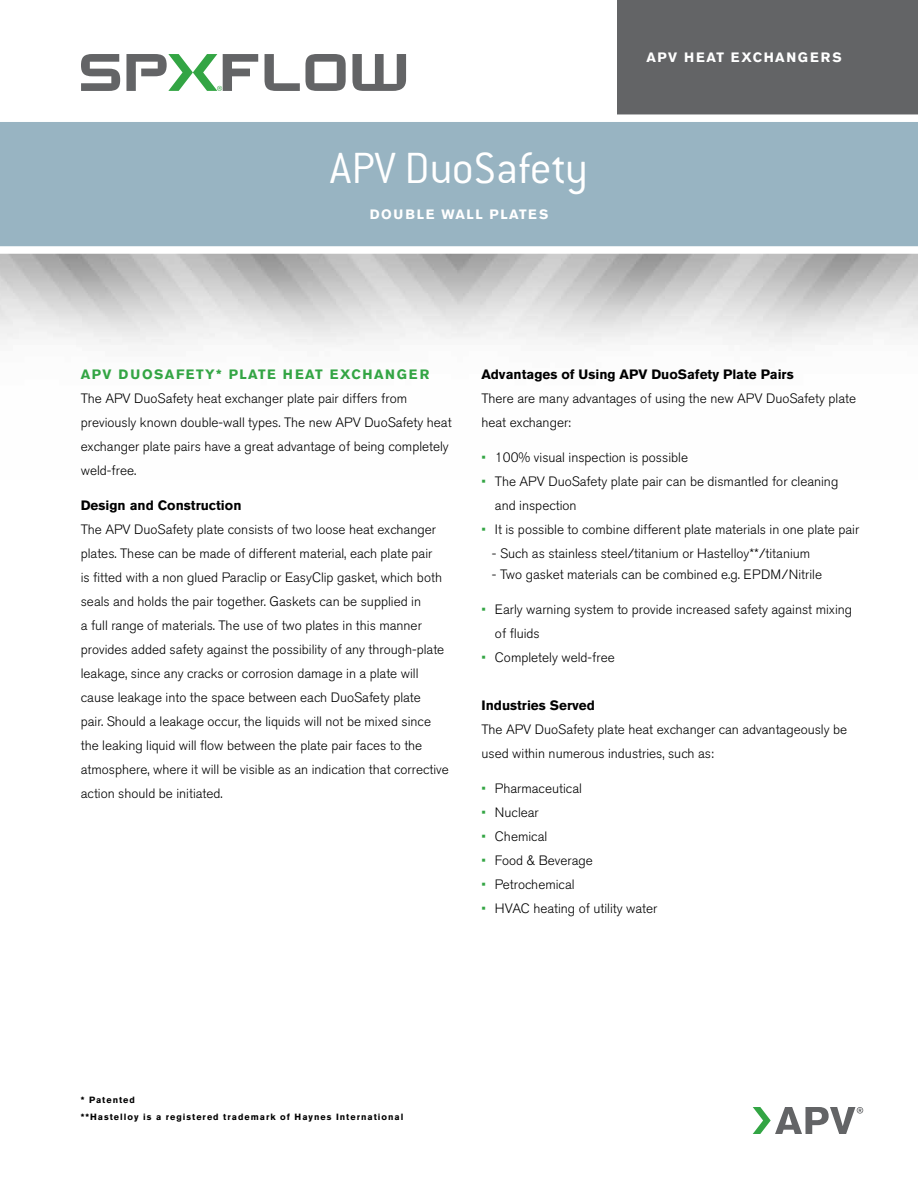
<style>
.page{position:relative;width:918px;height:1188px;background:#fff}
.page>*{position:absolute;margin:0;border:0;box-sizing:border-box;transform-origin:0 0}
.t1{font:300 48px "Conduit ITC Std";color:#fff}
.t2{font:300 13.5px/24px "Akzidenz Grotesk BE";color:#000}
.t3{font:700 13.5px "Akzidenz Grotesk BE";color:#000}
.t4{font:700 13.5px "Akzidenz Grotesk BE";letter-spacing:.11em;color:#fff}
.t5{font:700 13.5px "Akzidenz Grotesk BE";letter-spacing:.11em;color:#33a544}
.t6{font:700 9px/16.5px "Akzidenz Grotesk BE";letter-spacing:.11em;color:#000}
.s1{color:#33a544}
</style>
<div class="page">
<div style="left:617px;top:0;width:301px;height:120px;background:#636466"></div>
<div style="left:0;top:117px;width:918px;height:132px;background:#98b4c2"></div>
<div style="left:0;top:114px;width:918px;height:8px;background:#fff"></div>
<div style="left:0;top:246px;width:918px;height:8px;background:#fff"></div>
<svg style="left:81px;top:54px;width:39px;height:37px"></svg>
<svg style="left:265px;top:54px;width:81px;height:37px"></svg>
<svg style="left:352px;top:54px;width:54px;height:37px"></svg>
<svg style="left:126px;top:54px;width:132px;height:37px"></svg>
<svg style="left:753px;top:1107px;width:110px;height:27px"></svg>
<h1 class="t1" style="left:330px;top:142px;width:260px">APV DuoSafety</h1>
<p class="t4" style="left:370px;top:206px;width:180px">DOUBLE WALL PLATES</p>
<p class="t4" style="left:646px;top:50px;width:197px">APV HEAT EXCHANGERS</p>
<p class="t5" style="left:81px;top:367px;width:350px">APV DUOSAFETY* PLATE HEAT EXCHANGER</p>
<p class="t2" style="left:81px;top:387px;width:372px">The APV DuoSafety heat exchanger plate pair differs from previously known double-wall types. The new APV DuoSafety heat exchanger plate pairs have a great advantage of being completely weld-free.</p>
<p class="t3" style="left:81px;top:497px;width:162px">Design and Construction</p>
<p class="t2" style="left:81px;top:518px;width:370px">The APV DuoSafety plate consists of two loose heat exchanger plates. These can be made of different material, each plate pair<br>is fitted with a non glued Paraclip or EasyClip gasket, which both seals and holds the pair together. Gaskets can be supplied in<br>a full range of materials. The use of two plates in this manner provides added safety against the possibility of any through-plate leakage, since any cracks or corrosion damage in a plate will cause leakage into the space between each DuoSafety plate<br>pair. Should a leakage occur, the liquids will not be mixed since the leaking liquid will flow between the plate pair faces to the atmosphere, where it will be visible as an indication that corrective action should be initiated.</p>
<p class="t3" style="left:481px;top:367px;width:314px">Advantages of Using APV DuoSafety Plate Pairs</p>
<p class="t2" style="left:481px;top:387px;width:376px">There are many advantages of using the new APV DuoSafety plate heat exchanger:</p>
<p class="t2" style="left:481px;top:446px;width:208px"><span class="s1">•</span> 100% visual inspection is possible</p>
<p class="t2" style="left:495px;top:470px;width:345px;text-indent:-14px"><span class="s1">•</span> The APV DuoSafety plate pair can be dismantled for cleaning and inspection</p>
<p class="t2" style="left:481px;top:518px;width:379px"><span class="s1">•</span> It is possible to combine different plate materials in one plate pair</p>
<p class="t2" style="left:492px;top:542px;width:320px">- Such as stainless steel/titanium or Hastelloy**/titanium</p>
<p class="t2" style="left:492px;top:563px;width:332px">- Two gasket materials can be combined e.g. EPDM/Nitrile</p>
<p class="t2" style="left:495px;top:598px;width:359px;text-indent:-14px"><span class="s1">•</span> Early warning system to provide increased safety against mixing of fluids</p>
<p class="t2" style="left:481px;top:646px;width:135px"><span class="s1">•</span> Completely weld-free</p>
<p class="t3" style="left:481px;top:698px;width:115px">Industries Served</p>
<p class="t2" style="left:481px;top:718px;width:367px">The APV DuoSafety plate heat exchanger can advantageously be used within numerous industries, such as:</p>
<p class="t2" style="left:481px;top:777px;width:102px"><span class="s1">•</span> Pharmaceutical</p>
<p class="t2" style="left:481px;top:801px;width:59px"><span class="s1">•</span> Nuclear</p>
<p class="t2" style="left:481px;top:825px;width:67px"><span class="s1">•</span> Chemical</p>
<p class="t2" style="left:481px;top:849px;width:113px"><span class="s1">•</span> Food &amp; Beverage</p>
<p class="t2" style="left:481px;top:873px;width:95px"><span class="s1">•</span> Petrochemical</p>
<p class="t2" style="left:481px;top:897px;width:177px"><span class="s1">•</span> HVAC heating of utility water</p>
<p class="t6" style="left:81px;top:1092px;width:324px">* Patented<br>**Hastelloy is a registered trademark of Haynes International</p>
</div>
